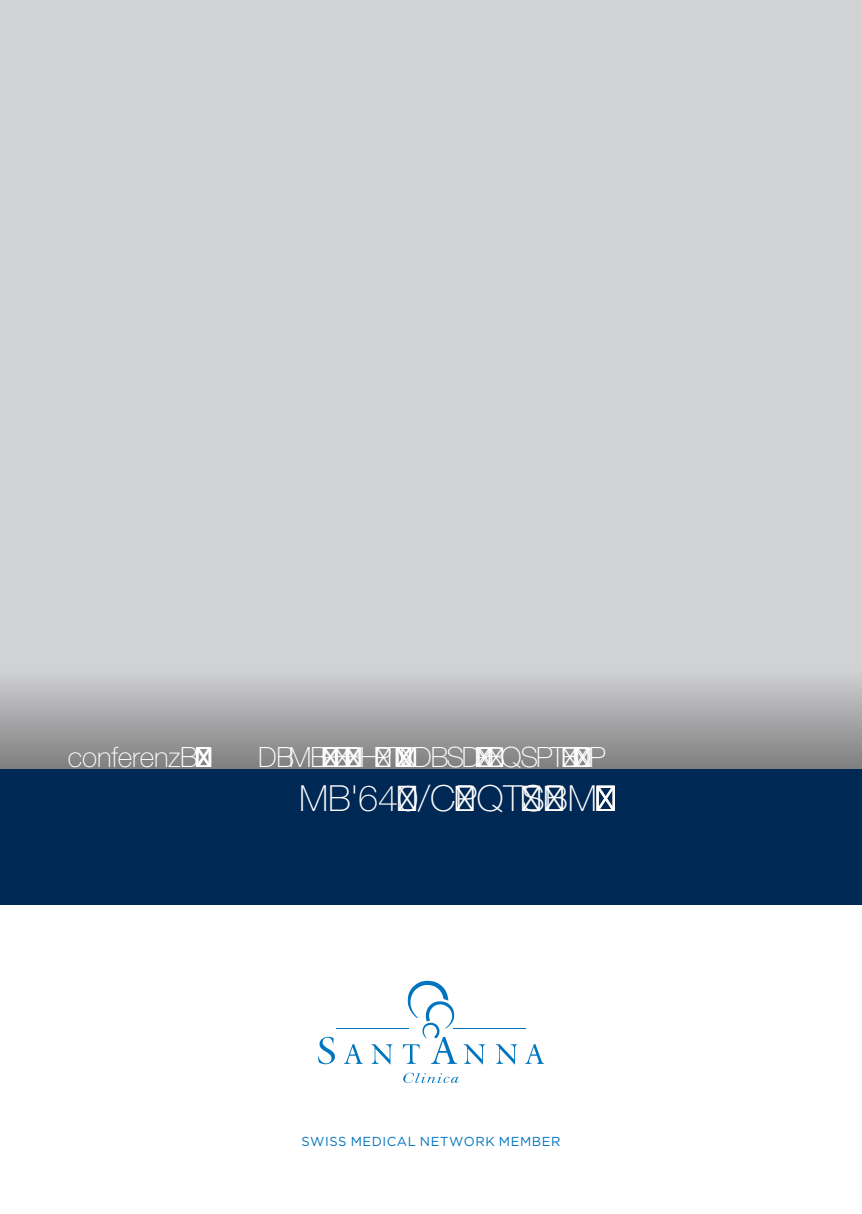
<style>
.page{position:relative;width:862px;height:1214px;background:#fff}
.page>*{position:absolute;margin:0;border:0;box-sizing:border-box;transform-origin:0 0}
.titre_24{font:100 36px "Helvetica Neue LT Std";color:#fff}
.titre_24-2{font:100 28px "Helvetica Neue LT Std";letter-spacing:-.07em;color:#fff}
.titre_24-3{font:100 28px "Helvetica Neue LT Std";letter-spacing:-.005em;color:#fff}
.t1{font:13px "Gotham";letter-spacing:.04em;color:#0075bf}
</style>
<div class="page">
<div style="left:0;top:0;width:862px;height:784px;background:#d1d2d4"></div>
<svg style="left:0;top:681px;width:861px;height:88px"></svg>
<svg style="left:403px;top:1072px;width:56px;height:10px"></svg>
<svg style="left:463px;top:1044px;width:22px;height:20px"></svg>
<svg style="left:371px;top:1044px;width:21px;height:20px"></svg>
<svg style="left:496px;top:1044px;width:21px;height:20px"></svg>
<svg style="left:526px;top:1044px;width:17px;height:19px"></svg>
<svg style="left:345px;top:1044px;width:17px;height:19px"></svg>
<svg style="left:318px;top:1036px;width:17px;height:28px"></svg>
<hr style="left:453px;top:1027px;width:72px;height:1px;background:#0075bf">
<hr style="left:336px;top:1027px;width:73px;height:1px;background:#0075bf">
<svg style="left:403px;top:980px;width:54px;height:83px"></svg>
<div style="left:0;top:769px;width:862px;height:135px;background:#002855"></div>
<p class="titre_24-3" style="left:68px;top:741px;width:145px">conferenzBNFEJ</p>
<p class="titre_24-2" style="left:258px;top:741px;width:349px">DBMBOVPWBEJBHOPTJEFMDBSDJOPNBQSPTUBUJDP</p>
<p class="titre_24" style="left:299px;top:777px;width:317px">MB'64*0/CJPQTZSFBMUJNF</p>
<p class="t1" style="left:301px;top:1132px;width:260px">SWISS MEDICAL NETWORK MEMBER</p>
</div>
